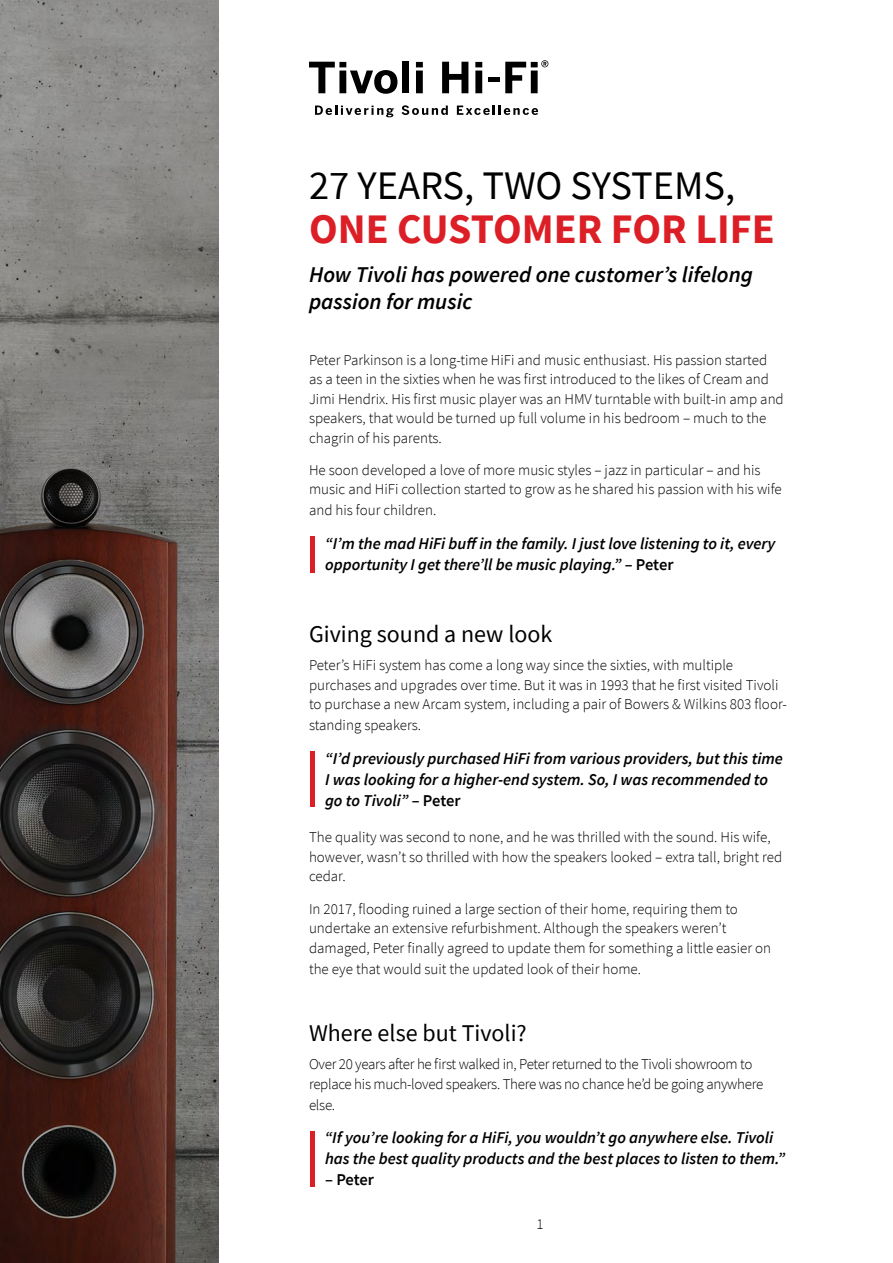
<style>
.page{position:relative;width:893px;height:1263px;background:#fff}
.page>*{position:absolute;margin:0;border:0;box-sizing:border-box;transform-origin:0 0}
.t1{font:700 42px "Source Sans Pro";color:#dc1f26}
.t2{font:40.5px "Source Sans Pro";color:#000101}
.t3{font:24px "Source Sans Pro";color:#000}
.t4{font:italic 600 22.5px/27px "Source Sans Pro";color:#000101}
.t5{font:italic 600 16.5px/21px "Source Sans Pro";color:#000}
.t6{font:600 16.5px "Source Sans Pro";letter-spacing:-.015em;color:#000}
.t7{font:300 15px/19.5px "Source Sans Pro";color:#000}
.t8{font:300 15px/19.5px "Source Sans Pro";letter-spacing:-.02em;color:#000}
.s1{font-style:normal}
</style>
<div class="page">
<svg style="left:309px;top:62px;width:88px;height:32px"></svg>
<div style="left:403px;top:62px;width:6px;height:31px;background:#000"></div>
<svg style="left:416px;top:62px;width:7px;height:31px"></svg>
<svg style="left:442px;top:62px;width:26px;height:31px"></svg>
<svg style="left:475px;top:62px;width:7px;height:31px"></svg>
<hr style="left:488px;top:78px;width:11px;height:4px;background:#000">
<svg style="left:315px;top:106px;width:79px;height:11px"></svg>
<svg style="left:402px;top:105px;width:46px;height:10px"></svg>
<svg style="left:457px;top:106px;width:81px;height:9px"></svg>
<svg style="left:505px;top:60px;width:43px;height:33px"></svg>
<div style="left:310px;top:1131px;width:5px;height:55px;background:#dc1f26"></div>
<div style="left:310px;top:537px;width:5px;height:36px;background:#dc1f26"></div>
<div style="left:310px;top:752px;width:5px;height:55px;background:#dc1f26"></div>
<svg style="left:0;top:0;width:218px;height:1263px;background:#625754"></svg>
<h2 class="t2" style="left:309px;top:160px;width:428px">27 YEARS, TWO SYSTEMS,</h2>
<h1 class="t1" style="left:309px;top:201px;width:467px">ONE CUSTOMER FOR LIFE</h1>
<h3 class="t4" style="left:309px;top:261px;width:445px">How Tivoli has powered one customer’s lifelong passion for music</h3>
<p class="t7" style="left:309px;top:350px;width:476px">Peter Parkinson is a long-time HiFi and music enthusiast. His passion started as a teen in the sixties when he was first introduced to the likes of Cream and Jimi Hendrix. His first music player was an HMV turntable with built-in amp and speakers, that would be turned up full volume in his bedroom – much to the chagrin of his parents.</p>
<p class="t7" style="left:309px;top:460px;width:474px">He soon developed a love of more music styles – jazz in particular – and his music and HiFi collection started to grow as he shared his passion with his wife</p>
<p class="t7" style="left:309px;top:501px;width:129px">and his four children.</p>
<p class="t5" style="left:325px;top:533px;width:452px">“I’m the mad HiFi buff in the family. I just love listening to it, every opportunity I get there’ll be music playing.” <span class="s1">– Peter</span></p>
<h3 class="t3" style="left:309px;top:619px;width:245px">Giving sound a new look</h3>
<p class="t7" style="left:309px;top:655px;width:479px">Peter’s HiFi system has come a long way since the sixties, with multiple purchases and upgrades over time. But it was in 1993 that he first visited Tivoli to purchase a new Arcam system, including a pair of Bowers &amp; Wilkins 803 floor-</p>
<p class="t7" style="left:309px;top:715px;width:114px">standing speakers.</p>
<p class="t5" style="left:325px;top:747px;width:459px">“I’d previously purchased HiFi from various providers, but this time<br>I was looking for a higher-end system. So, I was recommended to go to Tivoli” <span class="s1">– Peter</span></p>
<p class="t7" style="left:309px;top:828px;width:475px">The quality was second to none, and he was thrilled with the sound. His wife, however, wasn’t so thrilled with how the speakers looked – extra tall, bright red cedar.</p>
<p class="t7" style="left:309px;top:899px;width:464px">In 2017, flooding ruined a large section of their home, requiring them to undertake an extensive refurbishment. Although the speakers weren’t damaged, Peter finally agreed to update them for something a little easier on</p>
<p class="t7" style="left:309px;top:959px;width:334px">the eye that would suit the updated look of their home.</p>
<h3 class="t3" style="left:309px;top:1018px;width:219px">Where else but Tivoli?</h3>
<p class="t8" style="left:309px;top:1054px;width:456px">Over 20 years after he first walked in, Peter returned to the Tivoli showroom to replace his much-loved speakers. There was no chance he’d be going anywhere</p>
<p class="t7" style="left:309px;top:1095px;width:28px">else.</p>
<p class="t5" style="left:325px;top:1127px;width:462px">“If you’re looking for a HiFi, you wouldn’t go anywhere else. Tivoli has the best quality products and the best places to listen to them.”</p>
<p class="t6" style="left:325px;top:1169px;width:50px">– Peter</p>
<p class="t7" style="left:536px;top:1214px;width:9px">1</p>
</div>
